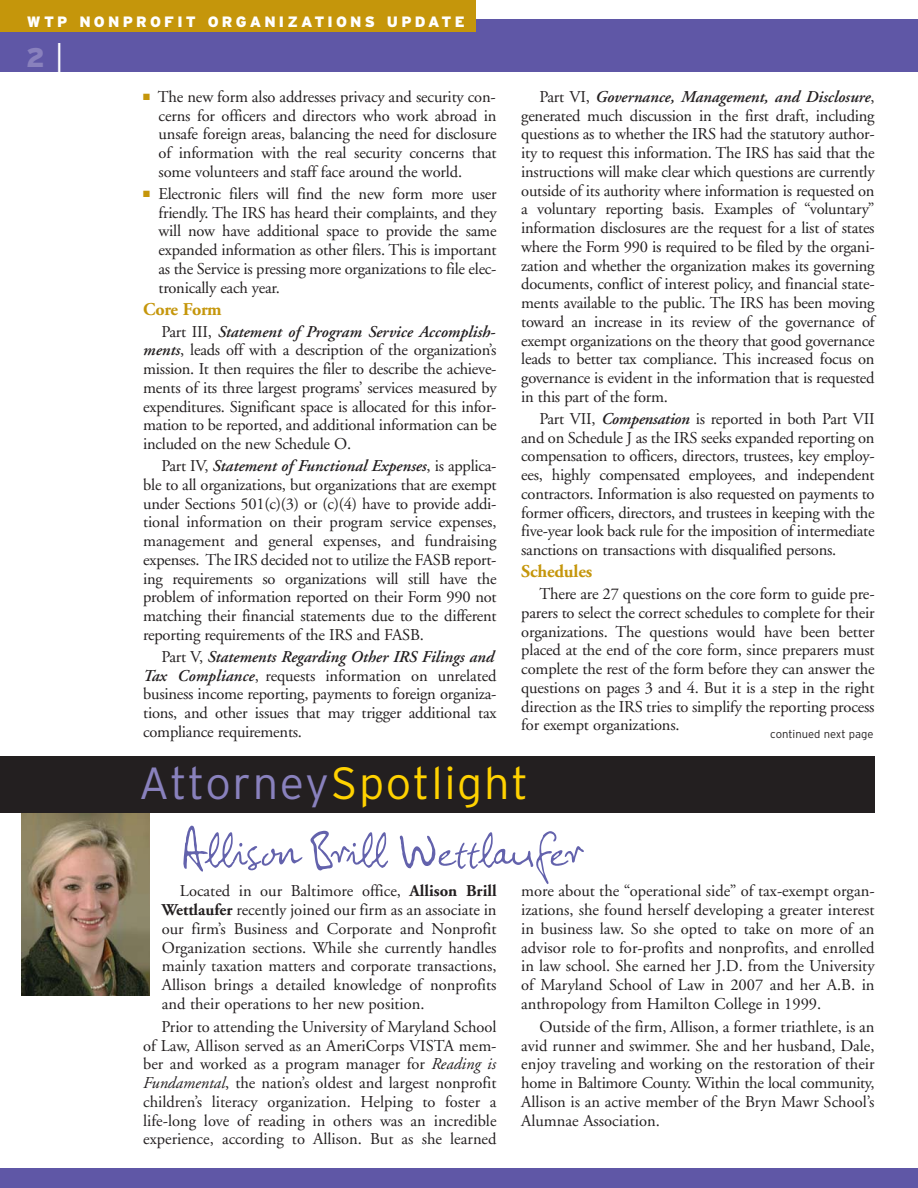
<style>
.page{position:relative;width:918px;height:1188px;background:#fff}
.page>*{position:absolute;margin:0;border:0;box-sizing:border-box;transform-origin:0 0}
.t1{font:300 45px "Interstate";letter-spacing:.035em;color:#ffd200}
.t2{font:900 27px "Interstate";color:#8981bd}
.t3{font:700 18px "Adobe Garamond";letter-spacing:-.01em;color:#c5960b}
.t4{font:16.5px/18.8px "Adobe Garamond";letter-spacing:-.015em;color:#231f20;text-align:justify}
.t5{font:900 15px "Interstate";letter-spacing:.215em;color:#fff}
.t6{font:300 11.25px "Interstate";color:#231f20}
.s1{font-weight:300;font-size:30px;color:#fff}
.s2{color:#c5960b}
.s3{font-weight:600;font-style:italic}
.s4{color:#8981bd}
.s5{font-weight:700}
.s6{font-style:italic}
</style>
<div class="page">
<img style="left:22px;top:813px;width:128px;height:182px">
<svg style="left:183px;top:826px;width:119px;height:46px"></svg>
<svg style="left:310px;top:831px;width:78px;height:40px"></svg>
<svg style="left:400px;top:831px;width:184px;height:53px"></svg>
<div style="left:0;top:19px;width:918px;height:52px;background:#5f57a6"></div>
<div style="left:0;top:0;width:476px;height:32px;background:#c5960b"></div>
<div style="left:0;top:757px;width:874px;height:56px;background:#231f20"></div>
<div style="left:0;top:1168px;width:918px;height:20px;background:#5f57a6"></div>
<p class="t5" style="left:27px;top:17px;width:439px">WTP NONPROFIT ORGANIZATIONS UPDATE</p>
<h2 class="t2" style="left:26px;top:47px;width:39px">2 <span class="s1">|</span></h2>
<p class="t4" style="left:159px;top:89px;width:340px;text-indent:-15px"><span class="s2">■</span> The new form also addresses privacy and security con&shy;cerns for officers and directors who work abroad in unsafe foreign areas, balancing the need for disclosure of information with the real security concerns that some volunteers and staff face around the world.</p>
<p class="t4" style="left:159px;top:186px;width:340px;text-indent:-15px"><span class="s2">■</span> Electronic filers will find the new form more user friendly. The IRS has heard their complaints, and they will now have additional space to provide the same expanded information as other filers. This is important as the Service is pressing more organizations to file elec&shy;tronically each year.</p>
<p class="t3" style="left:143px;top:302px;width:80px">Core Form</p>
<p class="t4" style="left:143px;top:323px;width:355px;text-indent:18px">Part III, <span class="s3">Statement of Program Service Accomplish&shy;ments</span>, leads off with a description of the organization’s mission. It then requires the filer to describe the achieve&shy;ments of its three largest programs’ services measured by expenditures. Significant space is allocated for this infor&shy;mation to be reported, and additional information can be included on the new Schedule O.</p>
<p class="t4" style="left:143px;top:458px;width:355px;text-indent:18px">Part IV, <span class="s3">Statement of Functional Expenses</span>, is applica&shy;ble to all organizations, but organizations that are exempt under Sections 501(c)(3) or (c)(4) have to provide addi&shy;tional information on their program service expenses, management and general expenses, and fundraising expenses. The IRS decided not to utilize the FASB report&shy;ing requirements so organizations will still have the problem of information reported on their Form 990 not matching their financial statements due to the different reporting requirements of the IRS and FASB.</p>
<p class="t4" style="left:143px;top:649px;width:355px;text-align:left;text-indent:18px">Part V, <span class="s3">Statements Regarding Other IRS Filings and Tax Compliance</span>, requests information on unrelated business income reporting, payments to foreign organiza&shy;tions, and other issues that may trigger additional tax compliance requirements.</p>
<p class="t4" style="left:521px;top:89px;width:355px;text-indent:18px">Part VI, <span class="s3">Governance, Management, and Disclosure</span>, generated much discussion in the first draft, including questions as to whether the IRS had the statutory author&shy;ity to request this information. The IRS has said that the instructions will make clear which questions are currently outside of its authority where information is requested on a voluntary reporting basis. Examples of “voluntary” information disclosures are the request for a list of states where the Form 990 is required to be filed by the organi&shy;zation and whether the organization makes its governing documents, conflict of interest policy, and financial state&shy;ments available to the public. The IRS has been moving toward an increase in its review of the governance of exempt organizations on the theory that good governance leads to better tax compliance. This increased focus on governance is evident in the information that is requested in this part of the form.</p>
<p class="t4" style="left:521px;top:411px;width:355px;text-indent:18px">Part VII, <span class="s3">Compensation</span> is reported in both Part VII and on Schedule J as the IRS seeks expanded reporting on compensation to officers, directors, trustees, key employ&shy;ees, highly compensated employees, and independent contractors. Information is also requested on payments to former officers, directors, and trustees in keeping with the five-year look back rule for the imposition of intermediate sanctions on transactions with disqualified persons.</p>
<p class="t3" style="left:521px;top:564px;width:72px">Schedules</p>
<p class="t4" style="left:521px;top:586px;width:355px;text-indent:18px">There are 27 questions on the core form to guide pre&shy;parers to select the correct schedules to complete for their organizations. The questions would have been better placed at the end of the core form, since preparers must complete the rest of the form before they can answer the questions on pages 3 and 4. But it is a step in the right direction as the IRS tries to simplify the reporting process for exempt organizations.</p>
<p class="t6" style="left:770px;top:730px;width:105px">continued next page</p>
<h1 class="t1" style="left:139px;top:767px;width:391px"><span class="s4">Attorney</span>Spotlight</h1>
<p class="t4" style="left:162px;top:883px;width:336px;text-indent:18px">Located in our Baltimore office, <span class="s5">Allison Brill Wettlaufer</span> recently joined our firm as an associate in our firm’s Business and Corporate and Nonprofit Organization sections. While she currently handles mainly taxation matters and corporate transactions, Allison brings a detailed knowledge of nonprofits and their operations to her new position.</p>
<p class="t4" style="left:143px;top:1019px;width:355px;text-indent:18px">Prior to attending the University of Maryland School of Law, Allison served as an AmeriCorps VISTA mem&shy;ber and worked as a program manager for <span class="s6">Reading is Fundamental</span>, the nation’s oldest and largest nonprofit children’s literacy organization. Helping to foster a life-long love of reading in others was an incredible experience, according to Allison. But as she learned</p>
<p class="t4" style="left:521px;top:883px;width:355px">more about the “operational side” of tax-exempt organ&shy;izations, she found herself developing a greater interest in business law. So she opted to take on more of an advisor role to for-profits and nonprofits, and enrolled in law school. She earned her J.D. from the University of Maryland School of Law in 2007 and her A.B. in anthropology from Hamilton College in 1999.</p>
<p class="t4" style="left:521px;top:1019px;width:355px;text-indent:18px">Outside of the firm, Allison, a former triathlete, is an avid runner and swimmer. She and her husband, Dale, enjoy traveling and working on the restoration of their home in Baltimore County. Within the local community, Allison is an active member of the Bryn Mawr School’s Alumnae Association.</p>
</div>
